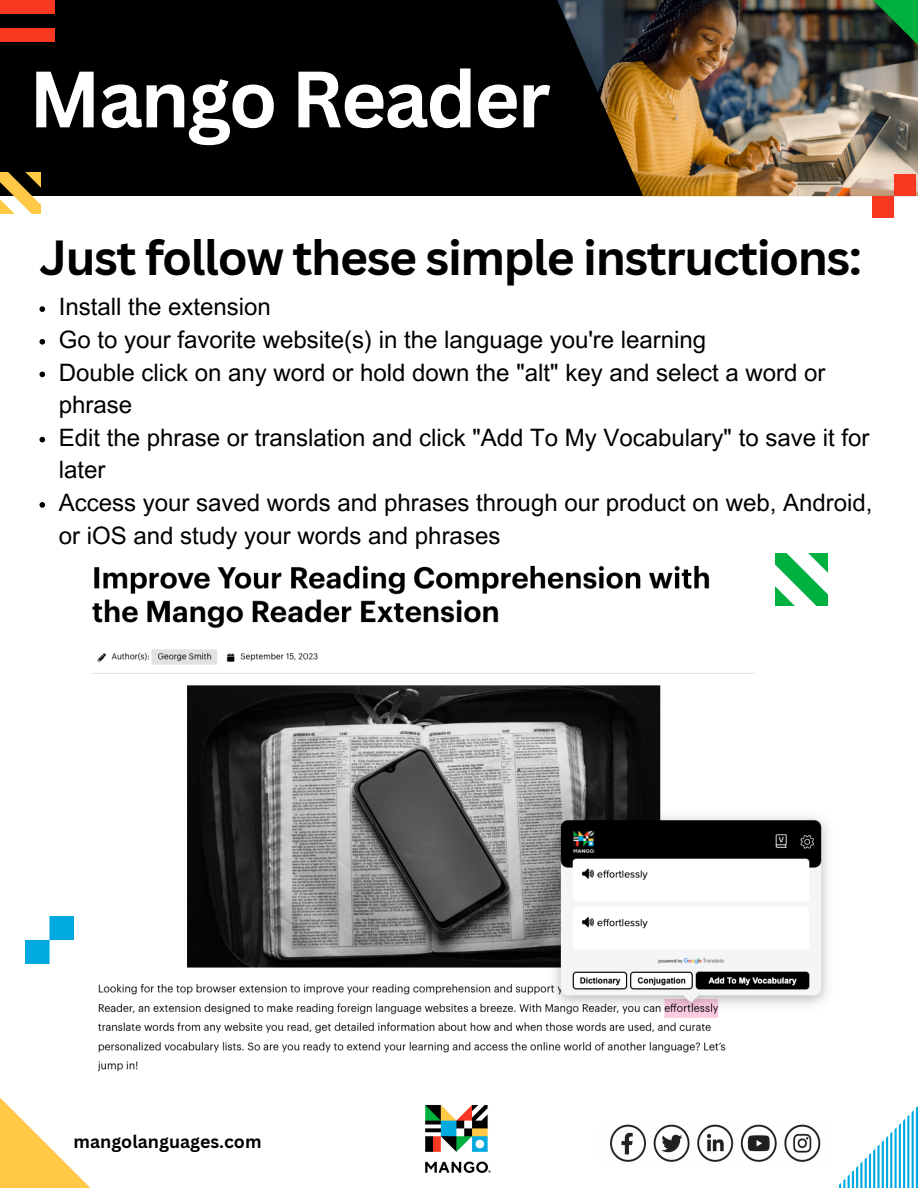
<style>
.page{position:relative;width:918px;height:1188px;background:#fff}
.page>*{position:absolute;margin:0;border:0;box-sizing:border-box;transform-origin:0 0}
.t1{font:700 78px "Canva Sans";letter-spacing:-.03em;color:#fff}
.t2{font:700 48px "Canva Sans";letter-spacing:-.03em;color:#000}
.t3{font:24px/32.7px "Arial MT Pro";color:#000}
.t4{font:700 17.7px "Canva Sans";color:#000}
</style>
<div class="page">
<img style="left:425px;top:1104px;width:66px;height:69px">
<img style="left:610px;top:1124px;width:211px;height:38px">
<svg style="left:836px;top:1106px;width:82px;height:82px"></svg>
<svg style="left:0;top:1098px;width:90px;height:90px"></svg>
<img style="left:65px;top:558px;width:763px;height:514px">
<img style="left:26px;top:917px;width:47px;height:47px">
<img style="left:776px;top:554px;width:52px;height:51px">
<svg style="left:39px;top:306px;width:6px;height:6px"></svg>
<svg style="left:39px;top:339px;width:6px;height:6px"></svg>
<svg style="left:39px;top:372px;width:6px;height:5px"></svg>
<svg style="left:39px;top:437px;width:6px;height:5px"></svg>
<svg style="left:39px;top:502px;width:6px;height:6px"></svg>
<div style="left:0;top:0;width:918px;height:196px;background:#000"></div>
<img style="left:557px;top:0;width:361px;height:196px">
<img style="left:0;top:173px;width:40px;height:40px">
<img style="left:872px;top:174px;width:44px;height:44px">
<img style="left:874px;top:0;width:44px;height:44px">
<img style="left:0;top:0;width:55px;height:42px">
<p class="t1" style="left:29px;top:44px;width:523px">Mango Reader</p>
<p class="t1" style="left:25px;top:54px;width:523px">Mango Reader</p>
<p class="t2" style="left:40px;top:224px;width:824px">Just follow these simple instructions:</p>
<p class="t3" style="left:59px;top:294px;width:214px">Install the extension</p>
<p class="t3" style="left:59px;top:326px;width:649px">Go to your favorite website(s) in the language you're learning</p>
<p class="t3" style="left:59px;top:359px;width:768px">Double click on any word or hold down the "alt" key and select a word or phrase</p>
<p class="t3" style="left:59px;top:424px;width:812px">Edit the phrase or translation and click "Add To My Vocabulary" to save it for later</p>
<p class="t3" style="left:59px;top:489px;width:815px">Access your saved words and phrases through our product on web, Android, or iOS and study your words and phrases</p>
<p class="t4" style="left:74px;top:1129px;width:189px">mangolanguages.com</p>
</div>
